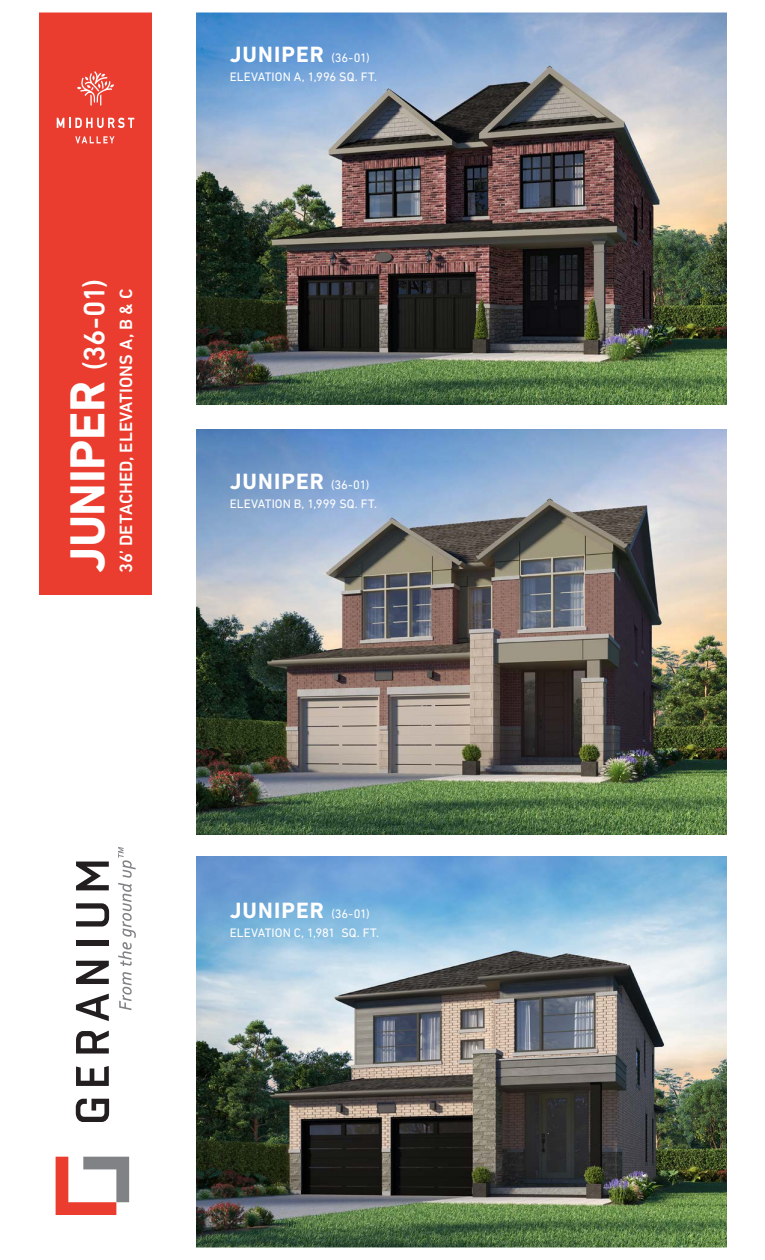
<style>
.page{position:relative;width:765px;height:1260px;background:#fff}
.page>*{position:absolute;margin:0;border:0;box-sizing:border-box;transform-origin:0 0}
.t1{font:700 50px "DIN Next LT Pro";letter-spacing:-.01em;color:#fff}
.t2{font:700 22.5px "DIN Next LT Pro";letter-spacing:.05em;color:#fff}
.t3{font:500 18.12px "DIN Next LT Pro";letter-spacing:-.005em;color:#fff}
.t4{font:12.5px "DIN Next LT Pro";letter-spacing:.005em;color:#fff}
.s1{font-weight:500;font-size:30px}
.s2{font-weight:400;font-size:12.5px}
</style>
<div class="page">
<div style="left:39px;top:0;width:113px;height:595px;background:#ea3d2f"></div>
<svg style="left:57px;top:118px;width:77px;height:10px"></svg>
<svg style="left:75px;top:136px;width:39px;height:7px"></svg>
<svg style="left:77px;top:71px;width:37px;height:34px"></svg>
<svg style="left:56px;top:1157px;width:73px;height:58px"></svg>
<svg style="left:76px;top:1099px;width:33px;height:23px"></svg>
<svg style="left:76px;top:1066px;width:33px;height:20px"></svg>
<svg style="left:76px;top:1031px;width:33px;height:23px"></svg>
<svg style="left:76px;top:994px;width:33px;height:27px"></svg>
<svg style="left:76px;top:961px;width:33px;height:23px"></svg>
<div style="left:76px;top:941px;width:33px;height:5px;background:#231f20"></div>
<svg style="left:76px;top:903px;width:33px;height:24px"></svg>
<svg style="left:76px;top:862px;width:33px;height:28px"></svg>
<svg style="left:119px;top:972px;width:13px;height:38px"></svg>
<svg style="left:118px;top:847px;width:18px;height:119px"></svg>
<img style="left:196px;top:13px;width:530px;height:392px">
<img style="left:196px;top:429px;width:530px;height:405px">
<img style="left:196px;top:856px;width:530px;height:391px">
<p class="t1" style="left:58px;top:573px;width:295px;rotate:-90deg">JUNIPER <span class="s1">(36-01)</span></p>
<p class="t3" style="left:115px;top:573px;width:286px;rotate:-90deg">36’ DETACHED, ELEVATIONS A, B &amp; C</p>
<p class="t2" style="left:230px;top:41px;width:141px">JUNIPER <span class="s2">(36-01)</span></p>
<p class="t4" style="left:230px;top:69px;width:149px">ELEVATION A, 1,996 SQ. FT.</p>
<p class="t2" style="left:230px;top:469px;width:141px">JUNIPER <span class="s2">(36-01)</span></p>
<p class="t4" style="left:230px;top:497px;width:149px">ELEVATION B, 1,999 SQ. FT.</p>
<p class="t2" style="left:230px;top:897px;width:141px">JUNIPER <span class="s2">(36-01)</span></p>
<p class="t4" style="left:230px;top:925px;width:151px">ELEVATION C, 1,981 SQ. FT.</p>
</div>
